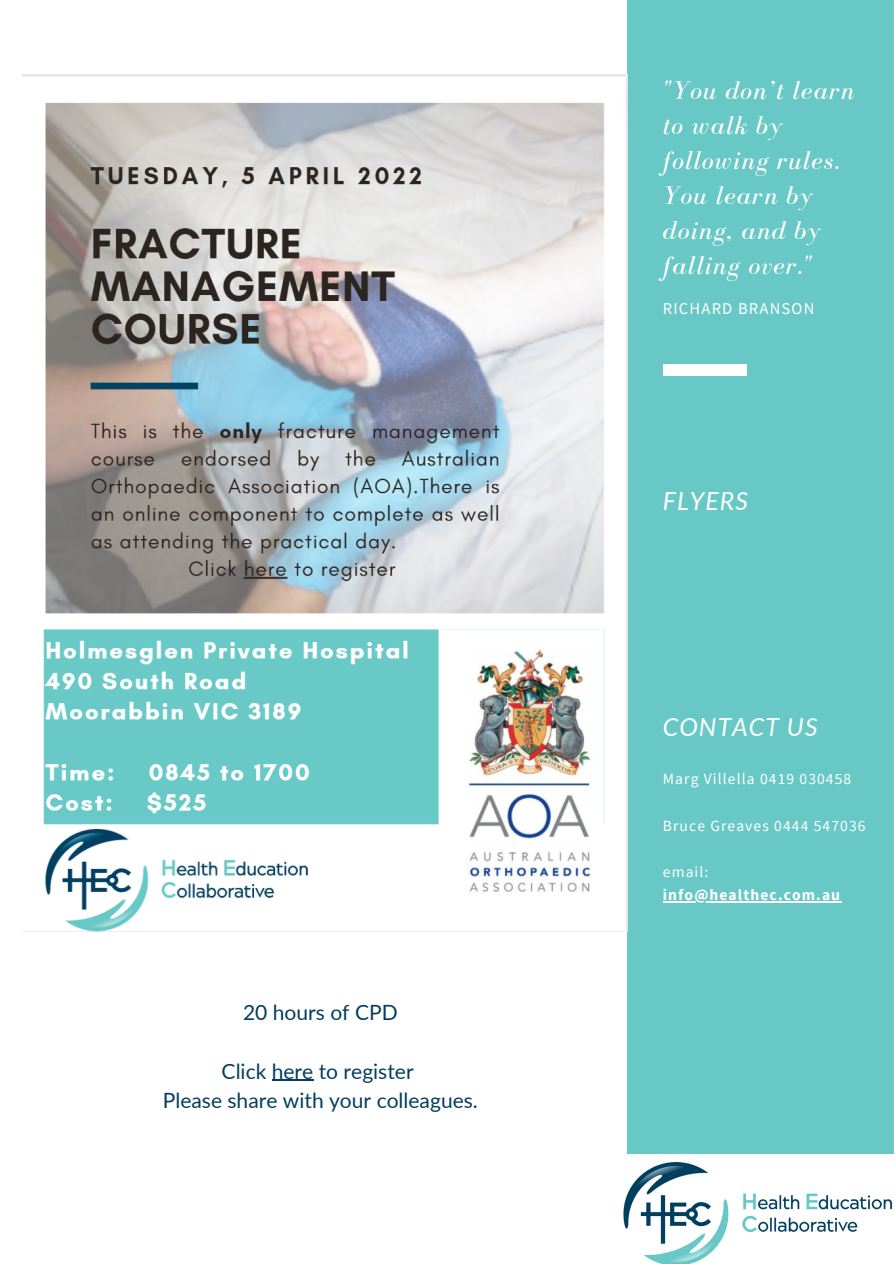
<style>
.page{position:relative;width:894px;height:1264px;background:#fff}
.page>*{position:absolute;margin:0;border:0;box-sizing:border-box;transform-origin:0 0}
.t1{font:italic 26.55px/35px "Bodoni FLF";letter-spacing:.04em;color:#fff}
.t2{font:italic 24.9px "Lato";letter-spacing:.04em;color:#fff}
.t3{font:21px "Lato";color:#033e5e}
.t4{font:16.5px "Source Sans Pro";letter-spacing:.07em;color:#fff}
.t5{font:15.6px "Source Sans Pro";letter-spacing:.07em;color:#fff}
.t6{font:700 15.6px/23.2px "Source Sans Pro";letter-spacing:.07em;color:#fff}
.s1{font-weight:400}
</style>
<div class="page">
<div style="left:627px;top:0;width:266px;height:1263px;background:#68c8c6"></div>
<div style="left:662px;top:365px;width:84px;height:10px;background:#fff"></div>
<img style="left:623px;top:1154px;width:270px;height:109px">
<img style="left:22px;top:75px;width:605px;height:856px">
<hr style="left:662px;top:901px;width:179px;height:1px;background:#fff">
<hr style="left:272px;top:1079px;width:41px;height:1px;background:#033e5e">
<p class="t3" style="left:243px;top:999px;width:156px">20 hours of CPD</p>
<p class="t3" style="left:221px;top:1057px;width:193px">Click here to register</p>
<p class="t3" style="left:163px;top:1087px;width:316px">Please share with your colleagues.</p>
<p class="t1" style="left:662px;top:73px;width:193px">"You don’t learn to walk by following rules.<br>You learn by doing, and by falling over."</p>
<p class="t4" style="left:662px;top:298px;width:153px">RICHARD BRANSON</p>
<p class="t2" style="left:662px;top:485px;width:87px">FLYERS</p>
<p class="t2" style="left:662px;top:711px;width:156px">CONTACT US</p>
<p class="t5" style="left:662px;top:768px;width:190px">Marg Villella 0419 030458</p>
<p class="t5" style="left:662px;top:815px;width:204px">Bruce Greaves 0444 547036</p>
<p class="t6" style="left:662px;top:859px;width:179px"><span class="s1">email: </span>info@healthec.com.au</p>
</div>
